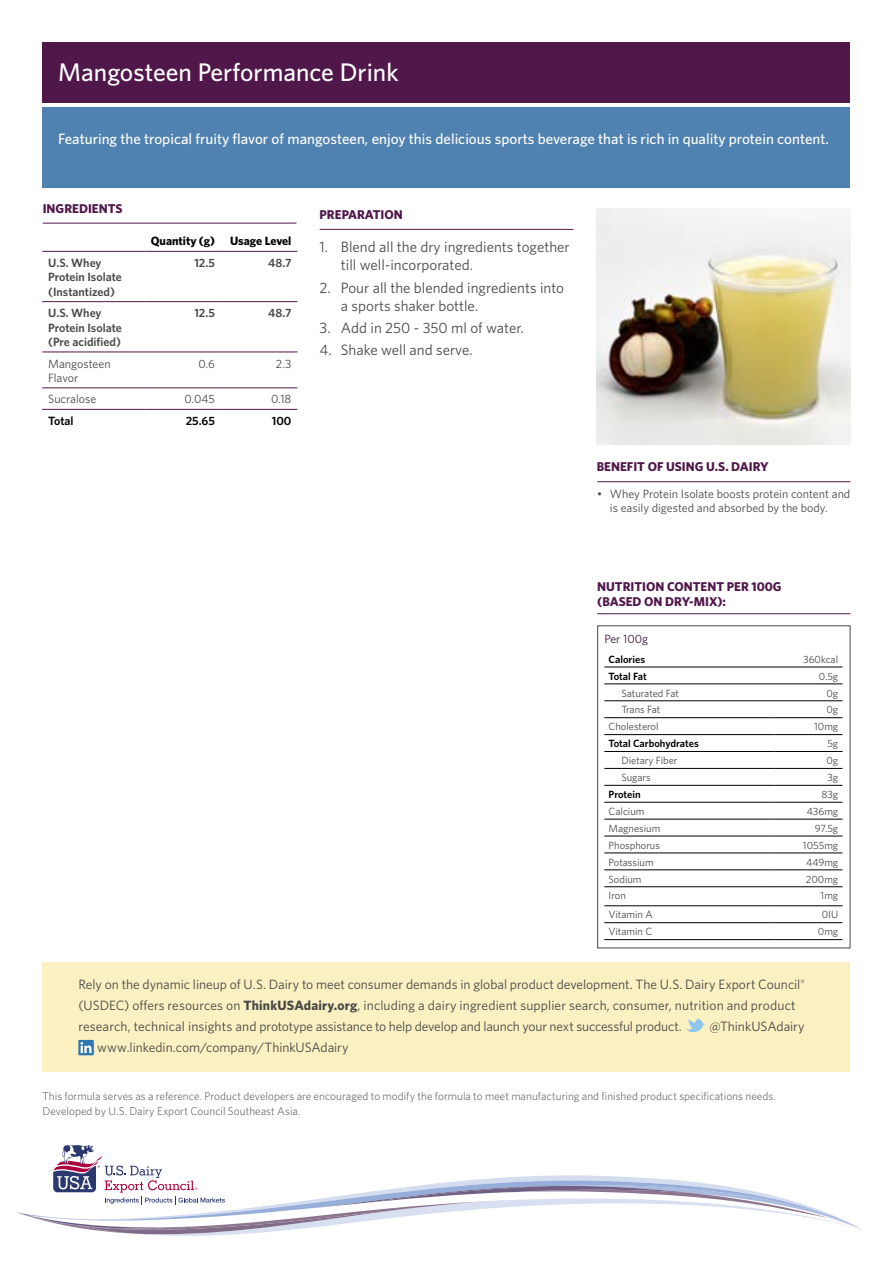
<style>
.page{position:relative;width:893px;height:1263px;background:#fff}
.page>*{position:absolute;margin:0;border:0;box-sizing:border-box;transform-origin:0 0}
.t1{font:500 25.5px "Whitney";color:#fff}
.t2{font:15px/18px "Whitney HTF";color:#484848}
.t3{font:500 15px "Whitney HTF";color:#fff}
.t4{font:13.5px/21px "Whitney";color:#484848}
.t5{font:700 12.75px/15.3px "Whitney";color:#50174a}
.t6{font:12px/14.4px "Whitney HTF";color:#484848}
.t7{font:600 12px/14.4px "Whitney HTF";color:#484848}
.t8{font:700 12px "Whitney";color:#000}
.t9{font:600 12px "Whitney HTF";color:#000}
.t10{font:12px "Whitney HTF";color:#44143e}
.t11{font:300 11.25px/15px "Whitney";letter-spacing:.005em;color:#484848}
.t12{font:10.5px "Whitney HTF";color:#484848}
.t13{font:600 10.5px "Whitney HTF";color:#000}
.s1{font-weight:700}
</style>
<div class="page">
<div style="left:43px;top:43px;width:807px;height:60px;background:#50174a"></div>
<div style="left:43px;top:107px;width:807px;height:80px;background:#5082b1"></div>
<div style="left:43px;top:962px;width:807px;height:110px;background:#faf0c1"></div>
<svg style="left:685px;top:1018px;width:20px;height:14px"></svg>
<div style="left:78px;top:1040px;width:16px;height:15px;background:#3076af"></div>
<svg style="left:80px;top:1042px;width:11px;height:11px"></svg>
<svg style="left:16px;top:1145px;width:846px;height:91px"></svg>
<img style="left:597px;top:208px;width:253px;height:236px">
<hr style="left:320px;top:229px;width:253px;height:1px;background:#50174a">
<hr style="left:597px;top:481px;width:253px;height:1px;background:#50174a">
<hr style="left:597px;top:613px;width:253px;height:1px;background:#50174a">
<hr style="left:604px;top:667px;width:170px;height:1px;background:#000">
<hr style="left:774px;top:667px;width:68px;height:1px;background:#000">
<hr style="left:604px;top:684px;width:170px;height:1px;background:#000">
<hr style="left:774px;top:684px;width:68px;height:1px;background:#000">
<hr style="left:604px;top:700px;width:170px;height:1px;background:#000">
<hr style="left:774px;top:700px;width:68px;height:1px;background:#000">
<hr style="left:604px;top:717px;width:170px;height:1px;background:#000">
<hr style="left:774px;top:717px;width:68px;height:1px;background:#000">
<hr style="left:604px;top:734px;width:170px;height:1px;background:#000">
<hr style="left:774px;top:734px;width:68px;height:1px;background:#000">
<hr style="left:604px;top:751px;width:170px;height:1px;background:#000">
<hr style="left:774px;top:751px;width:68px;height:1px;background:#000">
<hr style="left:604px;top:768px;width:170px;height:1px;background:#000">
<hr style="left:774px;top:768px;width:68px;height:1px;background:#000">
<hr style="left:604px;top:785px;width:170px;height:1px;background:#000">
<hr style="left:774px;top:785px;width:68px;height:1px;background:#000">
<hr style="left:604px;top:802px;width:170px;height:1px;background:#000">
<hr style="left:774px;top:802px;width:68px;height:1px;background:#000">
<hr style="left:604px;top:819px;width:170px;height:1px;background:#000">
<hr style="left:774px;top:819px;width:68px;height:1px;background:#000">
<hr style="left:604px;top:836px;width:170px;height:1px;background:#000">
<hr style="left:774px;top:836px;width:68px;height:1px;background:#000">
<hr style="left:604px;top:853px;width:170px;height:1px;background:#000">
<hr style="left:774px;top:853px;width:68px;height:1px;background:#000">
<hr style="left:604px;top:869px;width:170px;height:1px;background:#000">
<hr style="left:774px;top:869px;width:68px;height:1px;background:#000">
<hr style="left:604px;top:886px;width:170px;height:1px;background:#000">
<hr style="left:774px;top:886px;width:68px;height:1px;background:#000">
<hr style="left:604px;top:905px;width:170px;height:1px;background:#000">
<hr style="left:774px;top:905px;width:68px;height:1px;background:#000">
<hr style="left:604px;top:922px;width:170px;height:1px;background:#000">
<hr style="left:774px;top:922px;width:68px;height:1px;background:#000">
<hr style="left:604px;top:939px;width:170px;height:1px;background:#000">
<hr style="left:774px;top:939px;width:68px;height:1px;background:#000">
<div style="left:597px;top:625px;width:253px;height:323px;border:1px solid #484848"></div>
<hr style="left:42px;top:251px;width:102px;height:1px;background:#50174a">
<hr style="left:144px;top:251px;width:77px;height:1px;background:#50174a">
<hr style="left:221px;top:251px;width:76px;height:1px;background:#50174a">
<hr style="left:42px;top:301px;width:102px;height:1px;background:#50174a">
<hr style="left:144px;top:301px;width:77px;height:1px;background:#50174a">
<hr style="left:221px;top:301px;width:76px;height:1px;background:#50174a">
<hr style="left:42px;top:352px;width:102px;height:1px;background:#50174a">
<hr style="left:144px;top:352px;width:77px;height:1px;background:#50174a">
<hr style="left:221px;top:352px;width:76px;height:1px;background:#50174a">
<hr style="left:42px;top:388px;width:102px;height:1px;background:#50174a">
<hr style="left:144px;top:388px;width:77px;height:1px;background:#50174a">
<hr style="left:221px;top:388px;width:76px;height:1px;background:#50174a">
<hr style="left:42px;top:409px;width:102px;height:1px;background:#50174a">
<hr style="left:144px;top:409px;width:77px;height:1px;background:#50174a">
<hr style="left:221px;top:409px;width:76px;height:1px;background:#50174a">
<hr style="left:43px;top:223px;width:253px;height:1px;background:#50174a">
<h1 class="t1" style="left:58px;top:55px;width:342px">Mangosteen Performance Drink</h1>
<p class="t3" style="left:58px;top:129px;width:772px">Featuring the tropical fruity flavor of mangosteen, enjoy this delicious sports beverage that is rich in quality protein content.</p>
<p class="t5" style="left:43px;top:200px;width:81px">INGREDIENTS</p>
<p class="t8" style="left:151px;top:233px;width:66px">Quantity (g)</p>
<p class="t8" style="left:230px;top:233px;width:63px">Usage Level</p>
<p class="t7" style="left:48px;top:255px;width:75px">U.S. Whey<br>Protein Isolate (Instantized)</p>
<p class="t7" style="left:194px;top:255px;width:22px">12.5</p>
<p class="t7" style="left:268px;top:255px;width:25px">48.7</p>
<p class="t7" style="left:48px;top:305px;width:75px">U.S. Whey<br>Protein Isolate (Pre acidified)</p>
<p class="t7" style="left:194px;top:305px;width:22px">12.5</p>
<p class="t7" style="left:268px;top:305px;width:25px">48.7</p>
<p class="t6" style="left:48px;top:356px;width:64px">Mangosteen<br>Flavor</p>
<p class="t6" style="left:198px;top:356px;width:18px">0.6</p>
<p class="t6" style="left:276px;top:356px;width:17px">2.3</p>
<p class="t6" style="left:48px;top:392px;width:50px">Sucralose</p>
<p class="t6" style="left:184px;top:392px;width:32px">0.045</p>
<p class="t6" style="left:271px;top:392px;width:22px">0.18</p>
<p class="t9" style="left:48px;top:413px;width:27px">Total</p>
<p class="t9" style="left:186px;top:413px;width:31px">25.65</p>
<p class="t9" style="left:272px;top:413px;width:21px">100</p>
<p class="t5" style="left:320px;top:207px;width:85px">PREPARATION</p>
<p class="t2" style="left:341px;top:238px;width:230px;text-indent:-21px">1. Blend all the dry ingredients together till well-incorporated.</p>
<p class="t2" style="left:341px;top:278px;width:225px;text-indent:-21px">2. Pour all the blended ingredients into a sports shaker bottle.</p>
<p class="t2" style="left:320px;top:318px;width:206px">3. Add in 250 - 350 ml of water.</p>
<p class="t2" style="left:320px;top:341px;width:155px">4. Shake well and serve.</p>
<p class="t5" style="left:597px;top:459px;width:173px">BENEFIT OF USING U.S. DAIRY</p>
<p class="t6" style="left:610px;top:486px;width:242px;text-indent:-13px">• Whey Protein Isolate boosts protein content and is easily digested and absorbed by the body.</p>
<p class="t5" style="left:597px;top:578px;width:186px">NUTRITION CONTENT PER 100G (BASED ON DRY-MIX):</p>
<p class="t10" style="left:604px;top:632px;width:45px">Per 100g</p>
<p class="t13" style="left:609px;top:653px;width:38px">Calories</p>
<p class="t12" style="left:803px;top:653px;width:37px">360kcal</p>
<p class="t13" style="left:609px;top:670px;width:40px">Total Fat</p>
<p class="t12" style="left:819px;top:670px;width:21px">0.5g</p>
<p class="t12" style="left:621px;top:687px;width:59px">Saturated Fat</p>
<p class="t12" style="left:826px;top:687px;width:13px">0g</p>
<p class="t12" style="left:621px;top:704px;width:40px">Trans Fat</p>
<p class="t12" style="left:826px;top:704px;width:13px">0g</p>
<p class="t12" style="left:609px;top:720px;width:51px">Cholesterol</p>
<p class="t12" style="left:814px;top:720px;width:26px">10mg</p>
<p class="t13" style="left:609px;top:737px;width:92px">Total Carbohydrates</p>
<p class="t12" style="left:827px;top:737px;width:12px">5g</p>
<p class="t12" style="left:621px;top:754px;width:58px">Dietary Fiber</p>
<p class="t12" style="left:826px;top:754px;width:13px">0g</p>
<p class="t12" style="left:621px;top:771px;width:31px">Sugars</p>
<p class="t12" style="left:827px;top:771px;width:12px">3g</p>
<p class="t13" style="left:609px;top:788px;width:34px">Protein</p>
<p class="t12" style="left:821px;top:788px;width:18px">83g</p>
<p class="t12" style="left:609px;top:805px;width:37px">Calcium</p>
<p class="t12" style="left:807px;top:805px;width:33px">436mg</p>
<p class="t12" style="left:609px;top:822px;width:53px">Magnesium</p>
<p class="t12" style="left:815px;top:822px;width:25px">97.5g</p>
<p class="t12" style="left:609px;top:839px;width:53px">Phosphorus</p>
<p class="t12" style="left:803px;top:839px;width:37px">1055mg</p>
<p class="t12" style="left:609px;top:856px;width:47px">Potassium</p>
<p class="t12" style="left:806px;top:856px;width:34px">449mg</p>
<p class="t12" style="left:609px;top:873px;width:34px">Sodium</p>
<p class="t12" style="left:806px;top:873px;width:34px">200mg</p>
<p class="t12" style="left:609px;top:889px;width:19px">Iron</p>
<p class="t12" style="left:821px;top:889px;width:19px">1mg</p>
<p class="t12" style="left:609px;top:908px;width:46px">Vitamin A</p>
<p class="t12" style="left:822px;top:908px;width:18px">0IU</p>
<p class="t12" style="left:609px;top:925px;width:45px">Vitamin C</p>
<p class="t12" style="left:818px;top:925px;width:22px">0mg</p>
<p class="t4" style="left:78px;top:974px;width:728px">Rely on the dynamic lineup of U.S. Dairy to meet consumer demands in global product development. The U.S. Dairy Export Council<sup>® </sup>(USDEC) offers resources on <span class="s1">ThinkUSAdairy.org</span>, including a dairy ingredient supplier search, consumer, nutrition and product research, technical insights and prototype assistance to help develop and launch your next successful product.</p>
<p class="t4" style="left:710px;top:1016px;width:97px">@ThinkUSAdairy</p>
<p class="t4" style="left:97px;top:1037px;width:253px">www.linkedin.com/company/ThinkUSAdairy</p>
<p class="t11" style="left:43px;top:1088px;width:735px">This formula serves as a reference. Product developers are encouraged to modify the formula to meet manufacturing and finished product specifications needs.<br>Developed by U.S. Dairy Export Council Southeast Asia.</p>
</div>
